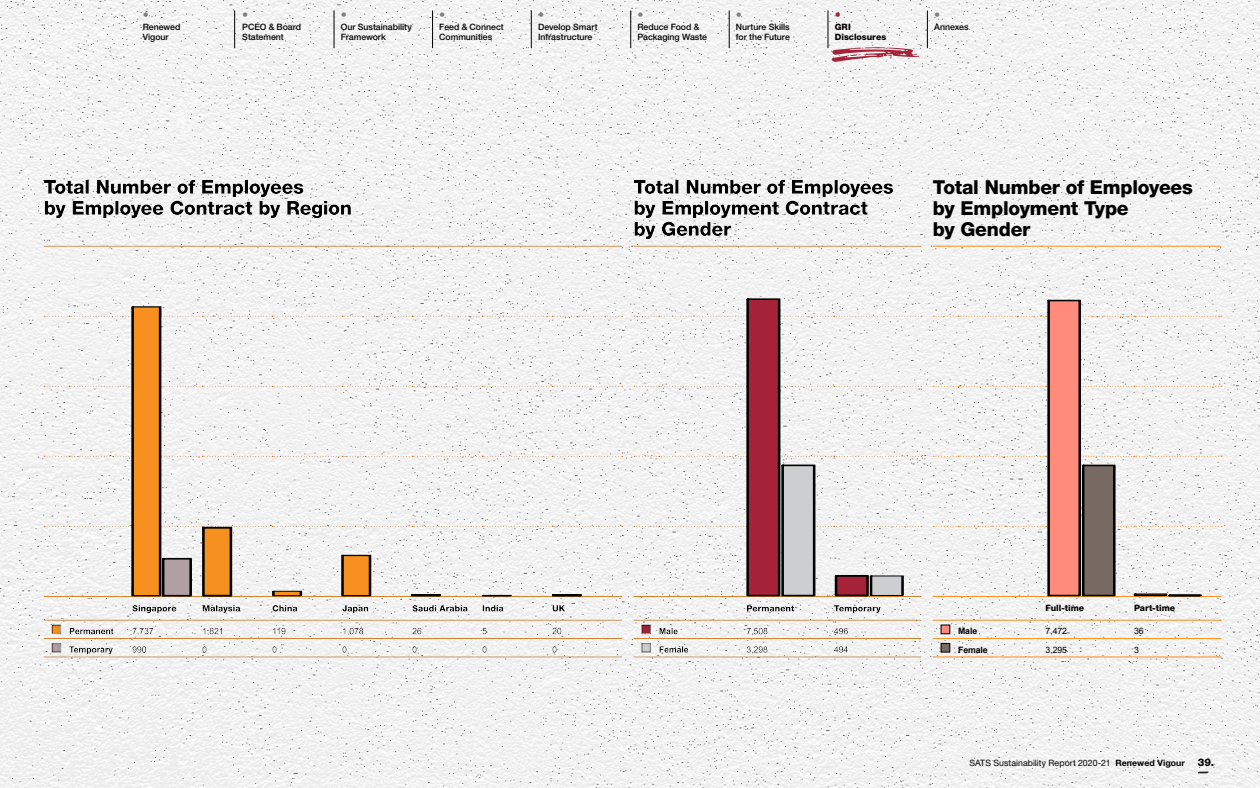
<style>
.page{position:relative;width:1260px;height:788px;background:#fff}
.page>*{position:absolute;margin:0;border:0;box-sizing:border-box;transform-origin:0 0}
.t1{font:800 19.25px/21px "Helvetica Neue LT Std";letter-spacing:-.01em;color:#000}
.t2{font:700 12.25px "Helvetica Neue LT Std";color:#808080}
.t3{font:700 12.25px "Helvetica Neue LT Std";color:#a52238}
.t4{font:500 8.75px/10.5px "Helvetica Neue LT Std";letter-spacing:-.005em;color:#000}
.t5{font:8.75px "Helvetica Neue LT Std";letter-spacing:.005em;color:#000}
.t6{font:800 8.75px/10.5px "Helvetica Neue LT Std";color:#000}
.t7{font:8.75px "Arial";letter-spacing:-.01em;color:#000}
.t8{font:700 8.75px "Arial";letter-spacing:-.01em;color:#000}
.s1{font-weight:700}
.s2{font-weight:800;font-size:10.5px}
</style>
<div class="page">
<img style="left:0;top:0;width:1260px;height:788px">
<div style="left:36px;top:157px;width:618px;height:505px;background:#000;opacity:.2"></div>
<div style="left:626px;top:157px;width:328px;height:505px;background:#000;opacity:.2"></div>
<svg style="left:933px;top:246px;width:25px;height:1px"></svg>
<hr style="left:958px;top:246px;width:88px;height:1px;background:#f7901e">
<hr style="left:1046px;top:246px;width:88px;height:1px;background:#f7901e">
<hr style="left:1134px;top:246px;width:88px;height:1px;background:#f7901e">
<svg style="left:933px;top:620px;width:25px;height:1px"></svg>
<hr style="left:958px;top:620px;width:88px;height:1px;background:#f7901e">
<hr style="left:1046px;top:620px;width:88px;height:1px;background:#f7901e">
<hr style="left:1134px;top:620px;width:88px;height:1px;background:#f7901e">
<svg style="left:933px;top:638px;width:25px;height:1px"></svg>
<hr style="left:958px;top:638px;width:88px;height:1px;background:#f7901e">
<hr style="left:1046px;top:638px;width:88px;height:1px;background:#f7901e">
<hr style="left:1134px;top:638px;width:88px;height:1px;background:#f7901e">
<svg style="left:933px;top:656px;width:25px;height:1px"></svg>
<hr style="left:958px;top:656px;width:88px;height:1px;background:#f7901e">
<hr style="left:1046px;top:656px;width:88px;height:1px;background:#f7901e">
<hr style="left:1134px;top:656px;width:88px;height:1px;background:#f7901e">
<div style="left:941px;top:625px;width:9px;height:8px;background:#ff8b7c"></div>
<div style="left:941px;top:643px;width:9px;height:9px;background:#766a62"></div>
<div style="left:941px;top:643px;width:9px;height:9px;border:1px solid #000"></div>
<svg style="left:44px;top:306px;width:579px;height:291px"></svg>
<svg style="left:634px;top:298px;width:288px;height:299px"></svg>
<svg style="left:933px;top:299px;width:289px;height:298px"></svg>
<svg style="left:1198px;top:771px;width:11px;height:2px"></svg>
<svg style="left:831px;top:47px;width:89px;height:15px"></svg>
<hr style="left:234px;top:11px;width:1px;height:37px;background:#000">
<hr style="left:334px;top:11px;width:1px;height:37px;background:#000">
<hr style="left:432px;top:11px;width:1px;height:37px;background:#000">
<hr style="left:531px;top:11px;width:1px;height:37px;background:#000">
<hr style="left:631px;top:11px;width:1px;height:37px;background:#000">
<hr style="left:729px;top:11px;width:1px;height:37px;background:#000">
<hr style="left:828px;top:11px;width:1px;height:37px;background:#000">
<hr style="left:927px;top:11px;width:1px;height:37px;background:#000">
<svg style="left:1183px;top:36px;width:3px;height:5px"></svg>
<h2 class="t2" style="left:143px;top:7px;width:8px">•</h2>
<p class="t4" style="left:143px;top:21px;width:39px">Renewed<br>Vigour</p>
<h2 class="t2" style="left:242px;top:7px;width:8px">•</h2>
<p class="t4" style="left:242px;top:21px;width:60px">PCEO &amp; Board<br>Statement</p>
<h2 class="t2" style="left:341px;top:7px;width:8px">•</h2>
<p class="t4" style="left:341px;top:21px;width:73px">Our Sustainability<br>Framework</p>
<h2 class="t2" style="left:439px;top:7px;width:8px">•</h2>
<p class="t4" style="left:439px;top:21px;width:66px">Feed &amp; Connect<br>Communities</p>
<h2 class="t2" style="left:538px;top:7px;width:8px">•</h2>
<p class="t4" style="left:538px;top:21px;width:61px">Develop Smart<br>Infrastructure</p>
<h2 class="t2" style="left:637px;top:7px;width:8px">•</h2>
<p class="t4" style="left:637px;top:21px;width:71px">Reduce Food &amp;<br>Packaging Waste</p>
<h2 class="t2" style="left:736px;top:7px;width:8px">•</h2>
<p class="t4" style="left:736px;top:21px;width:55px">Nurture Skills for the Future</p>
<h2 class="t3" style="left:835px;top:7px;width:8px">•</h2>
<p class="t6" style="left:835px;top:21px;width:53px">GRI<br>Disclosures</p>
<h2 class="t2" style="left:934px;top:7px;width:8px">•</h2>
<p class="t4" style="left:934px;top:21px;width:36px">Annexes</p>
<h1 class="t1" style="left:933px;top:176px;width:262px">Total Number of Employees by Employment Type<br>by Gender</h1>
<p class="t6" style="left:1046px;top:603px;width:40px">Full-time</p>
<p class="t6" style="left:1134px;top:603px;width:43px">Part-time</p>
<p class="t8" style="left:958px;top:625px;width:21px">Male</p>
<p class="t7" style="left:1046px;top:625px;width:23px">7,472</p>
<p class="t7" style="left:1134px;top:625px;width:11px">36</p>
<p class="t8" style="left:958px;top:643px;width:31px">Female</p>
<p class="t7" style="left:1046px;top:643px;width:23px">3,295</p>
<p class="t7" style="left:1134px;top:643px;width:6px">3</p>
<p class="t5" style="left:970px;top:757px;width:246px">SATS Sustainability Report 2020-21 <span class="s1">Renewed Vigour</span> <span class="s2">39.</span></p>
</div>
